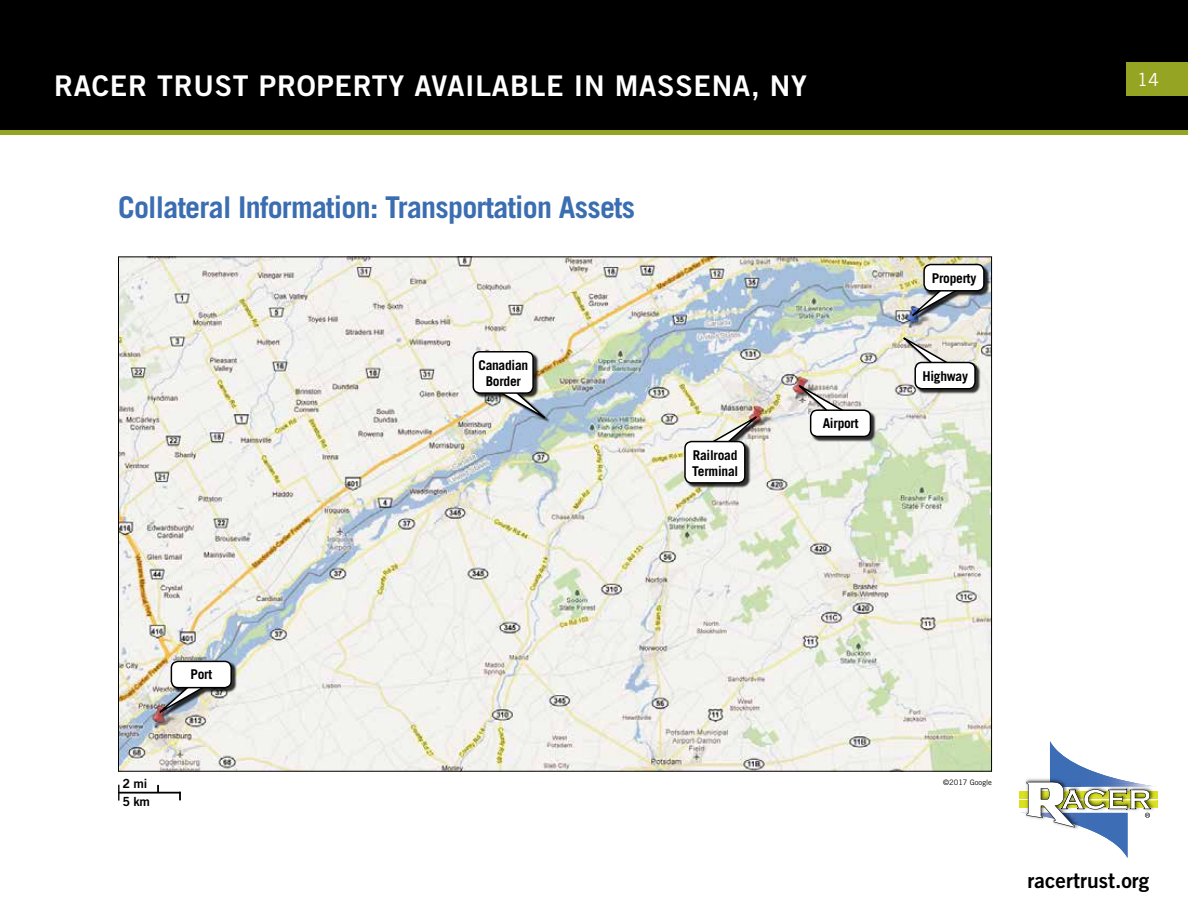
<style>
.page{position:relative;width:1188px;height:918px;background:#fff}
.page>*{position:absolute;margin:0;border:0;box-sizing:border-box;transform-origin:0 0}
.t1{font:700 30px "Trade Gothic LT Std";letter-spacing:-.025em;color:#3b6db1}
.t2{font:28.5px "Trade Gothic LT Std Bd 2";letter-spacing:.025em;color:#fff}
.t3{font:21px "Trade Gothic LT Std Bd 2";color:#000}
.t4{font:18px "Trade Gothic LT Std";color:#fff}
.t5{font:700 13.5px/16.2px "Trade Gothic LT Std";letter-spacing:-.02em;color:#000}
.t6{font:12.6px/17.9px "Trade Gothic LT Std Bd 2";color:#000}
.t7{font:7.5px "Trade Gothic LT Std";color:#000}
</style>
<div class="page">
<div style="left:1px;top:1px;width:1186px;height:131px;background:#000"></div>
<div style="left:0;top:0;width:1188px;height:133px;border:2px solid #000"></div>
<div style="left:1126px;top:62px;width:62px;height:34px;background:#96a424"></div>
<div style="left:0;top:130px;width:1188px;height:5px;background:#96a424"></div>
<div style="left:1019px;top:791px;width:139px;height:7px;background:#dbe120"></div>
<div style="left:1019px;top:801px;width:139px;height:7px;background:#dbe120"></div>
<svg style="left:1021px;top:741px;width:137px;height:117px"></svg>
<img style="left:120px;top:258px;width:870px;height:512px">
<svg style="left:118px;top:785px;width:1px;height:16px"></svg>
<hr style="left:118px;top:792px;width:63px;height:2px;background:#000">
<svg style="left:179px;top:793px;width:2px;height:7px"></svg>
<svg style="left:157px;top:785px;width:2px;height:7px"></svg>
<div style="left:914px;top:265px;width:75px;height:56px;background:#000;opacity:.8"></div>
<img style="left:901px;top:286px;width:65px;height:37px">
<div style="left:924px;top:265px;width:60px;height:26px;background:#fff;border-radius:7px"></div>
<div style="left:923px;top:264px;width:62px;height:28px;border:2px solid #000;border-radius:7px"></div>
<div style="left:161px;top:662px;width:76px;height:56px;background:#000;opacity:.8"></div>
<img style="left:149px;top:683px;width:65px;height:37px">
<div style="left:171px;top:661px;width:60px;height:27px;background:#fff;border-radius:7px"></div>
<div style="left:171px;top:661px;width:61px;height:27px;border:2px solid #000;border-radius:7px"></div>
<div style="left:800px;top:387px;width:76px;height:55px;background:#000;opacity:.8"></div>
<svg style="left:788px;top:378px;width:65px;height:37px"></svg>
<div style="left:811px;top:410px;width:59px;height:26px;background:#fff;border-radius:7px"></div>
<div style="left:810px;top:409px;width:61px;height:28px;border:2px solid #000;border-radius:7px"></div>
<div style="left:686px;top:418px;width:75px;height:71px;background:#000;opacity:.8"></div>
<svg style="left:703px;top:409px;width:65px;height:38px"></svg>
<div style="left:685px;top:442px;width:60px;height:41px;background:#fff;border-radius:7px"></div>
<div style="left:684px;top:441px;width:62px;height:43px;border:2px solid #000;border-radius:7px"></div>
<div style="left:474px;top:352px;width:76px;height:71px;background:#000;opacity:.8"></div>
<svg style="left:491px;top:388px;width:65px;height:38px;background:#b1bbc0"></svg>
<div style="left:473px;top:352px;width:60px;height:41px;background:#fff;border-radius:7px"></div>
<div style="left:473px;top:351px;width:61px;height:43px;border:2px solid #000;border-radius:7px"></div>
<div style="left:905px;top:339px;width:75px;height:56px;background:#000;opacity:.8"></div>
<svg style="left:892px;top:330px;width:65px;height:37px;background:#d9d7cd"></svg>
<div style="left:915px;top:362px;width:60px;height:27px;background:#fff;border-radius:7px"></div>
<div style="left:914px;top:362px;width:62px;height:28px;border:2px solid #000;border-radius:7px"></div>
<h2 class="t2" style="left:54px;top:68px;width:755px">RACER TRUST PROPERTY AVAILABLE IN MASSENA, NY</h2>
<h1 class="t1" style="left:118px;top:189px;width:519px">Collateral Information: Transportation Assets</h1>
<p class="t5" style="left:932px;top:269px;width:46px">Property</p>
<p class="t5" style="left:478px;top:357px;width:51px;text-align:center">Canadian<br>Border</p>
<p class="t5" style="left:922px;top:367px;width:47px">Highway</p>
<p class="t5" style="left:692px;top:446px;width:48px">Railroad<br>Terminal</p>
<p class="t5" style="left:823px;top:415px;width:37px">Airport</p>
<h3 class="t4" style="left:1137px;top:68px;width:23px">14</h3>
<p class="t5" style="left:191px;top:666px;width:23px">Port</p>
<p class="t6" style="left:123px;top:775px;width:29px">2 mi<br>5 km</p>
<p class="t7" style="left:943px;top:777px;width:50px">©2017 Google</p>
<h3 class="t3" style="left:1028px;top:867px;width:123px">racertrust.org</h3>
</div>
